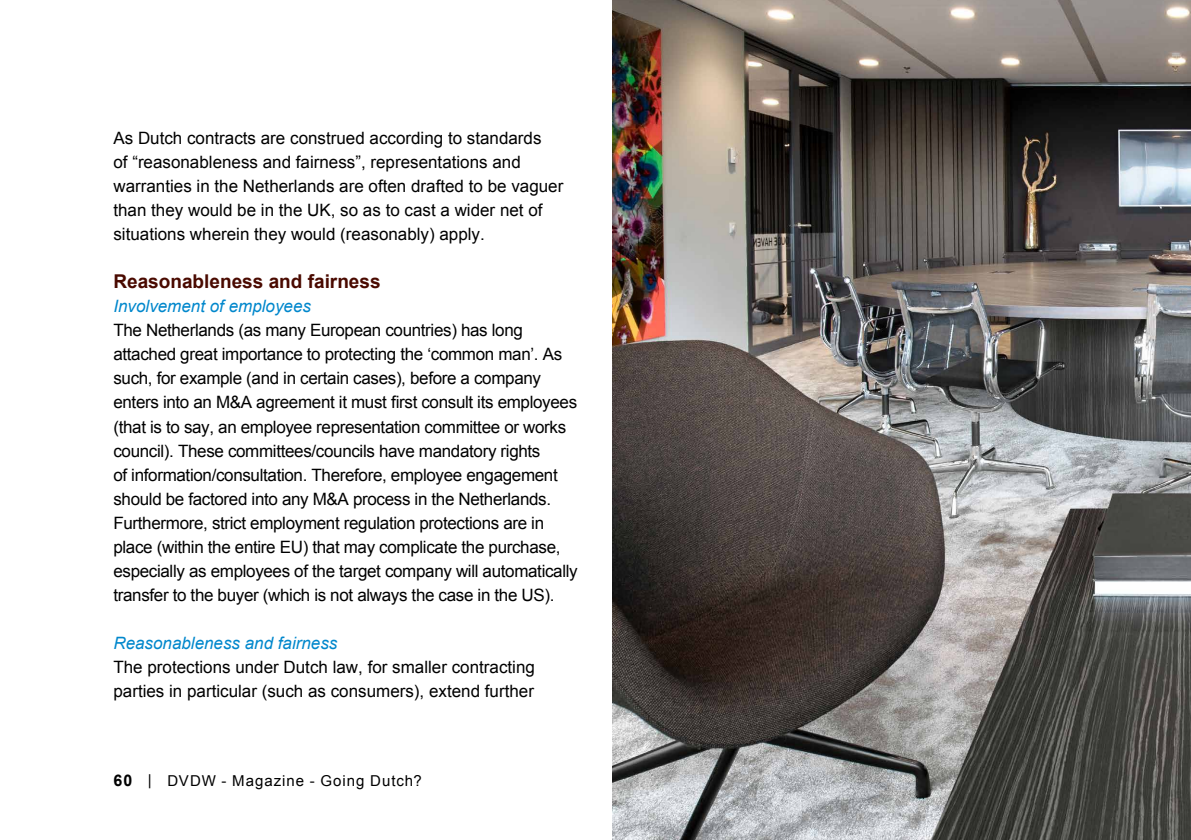
<style>
.page{position:relative;width:1191px;height:840px;background:#fff}
.page>*{position:absolute;margin:0;border:0;box-sizing:border-box;transform-origin:0 0}
.t1{font:700 19px "Arial";color:#4a0a00}
.t2{font:17px/24px "Arial";letter-spacing:-.02em;color:#000}
.t3{font:17px/24px "Arial";color:#000}
.t4{font:italic 17px "Arial";color:#0087cc}
.t5{font:15px "Arial";letter-spacing:.065em;color:#000}
.s1{font-weight:700;font-size:16px}
</style>
<div class="page">
<img style="left:612px;top:0;width:579px;height:839px">
<p class="t3" style="left:113px;top:126px;width:451px">As Dutch contracts are construed according to standards<br>of “reasonableness and fairness”, representations and warranties in the Netherlands are often drafted to be vaguer than they would be in the UK, so as to cast a wider net of situations wherein they would (reasonably) apply.</p>
<p class="t1" style="left:113px;top:269px;width:269px">Reasonableness and fairness</p>
<p class="t4" style="left:113px;top:295px;width:199px">Involvement of employees</p>
<p class="t2" style="left:113px;top:318px;width:466px">The Netherlands (as many European countries) has long attached great importance to protecting the ‘common man’. As such, for example (and in certain cases), before a company enters into an M&amp;A agreement it must first consult its employees (that is to say, an employee representation committee or works council). These committees/councils have mandatory rights<br>of information/consultation. Therefore, employee engagement should be factored into any M&amp;A process in the Netherlands.<br>Furthermore, strict employment regulation protections are in place (within the entire EU) that may complicate the purchase, especially as employees of the target company will automatically transfer to the buyer (which is not always the case in the US).</p>
<p class="t4" style="left:113px;top:631px;width:225px">Reasonableness and fairness</p>
<p class="t3" style="left:113px;top:654px;width:423px">The protections under Dutch law, for smaller contracting parties in particular (such as consumers), extend further</p>
<p class="t5" style="left:113px;top:770px;width:310px"><span class="s1">60</span> | DVDW - Magazine - Going Dutch?</p>
</div>
